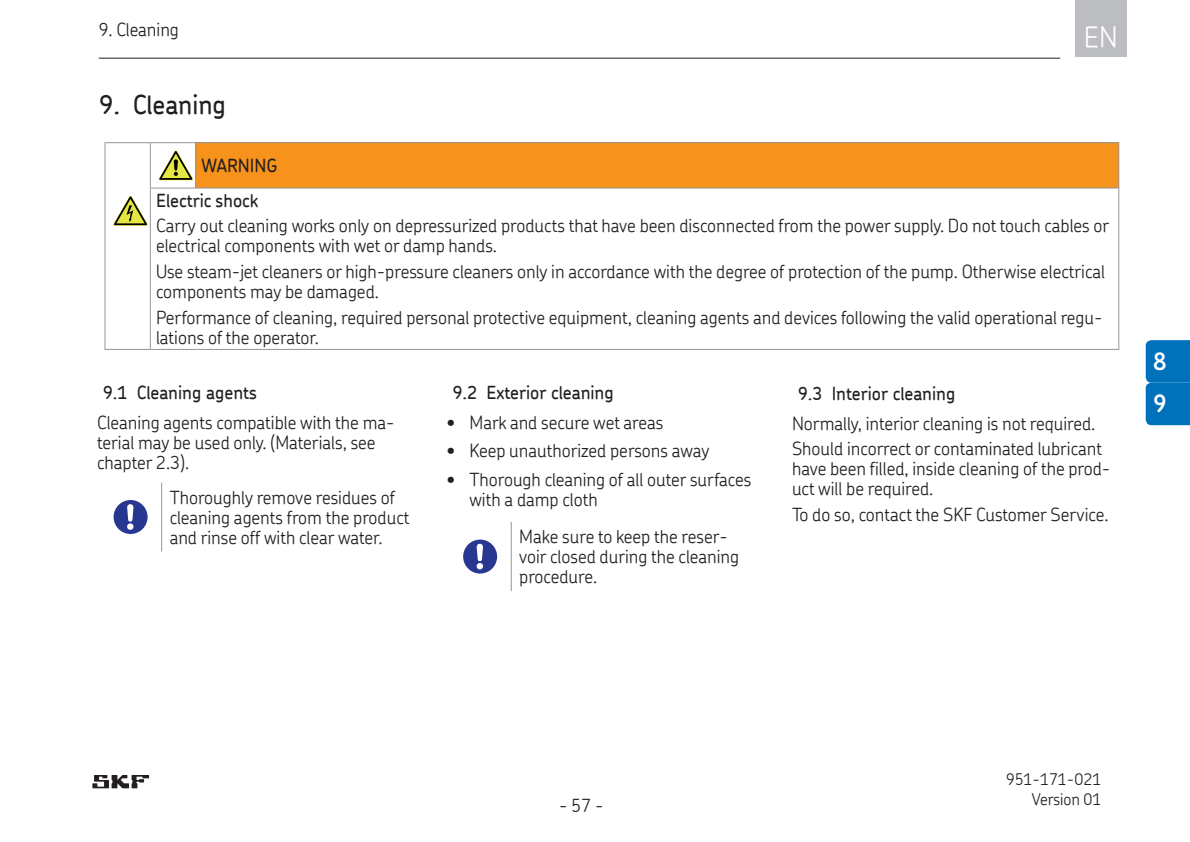
<style>
.page{position:relative;width:1190px;height:842px;background:#fff}
.page>*{position:absolute;margin:0;border:0;box-sizing:border-box;transform-origin:0 0}
.t1{font:300 28px "SKF Chevin";color:#fff}
.t2{font:500 26px "SKF Chevin";letter-spacing:-.005em;color:#231f20}
.Format_für_Mastersei{font:600 24px "SKF Chevin";color:#fff}
.Bodytext{font:300 18px/20px "SKF Chevin";color:#231f20}
.Bodytext-2{font:500 18px "SKF Chevin";color:#231f20}
.Bodytext_Fett{font:500 18px "SKF Chevin";color:#231f20}
.t3{font:300 16px/20px "SKF Chevin";color:#231f20;text-align:right}
</style>
<div class="page">
<div style="left:1075px;top:0;width:52px;height:57px;background:#bcbdc0"></div>
<hr style="left:99px;top:58px;width:961px;height:1px;background:#231f20">
<div style="left:1146px;top:340px;width:44px;height:85px;background:#0072bc"></div>
<svg style="left:92px;top:775px;width:57px;height:13px"></svg>
<hr style="left:161px;top:482px;width:1px;height:70px;background:#939598">
<div style="left:114px;top:500px;width:34px;height:34px;background:#283890;border-radius:50%"></div>
<svg style="left:127px;top:504px;width:7px;height:18px"></svg>
<div style="left:127px;top:523px;width:7px;height:7px;background:#fff;border-radius:50%"></div>
<div style="left:196px;top:143px;width:923px;height:45px;background:#f7931d"></div>
<hr style="left:104px;top:142px;width:46px;height:1px;background:#939598">
<hr style="left:104px;top:143px;width:1px;height:45px;background:#939598">
<hr style="left:150px;top:142px;width:46px;height:1px;background:#939598">
<hr style="left:150px;top:143px;width:1px;height:45px;background:#939598">
<hr style="left:196px;top:142px;width:923px;height:1px;background:#939598">
<hr style="left:195px;top:143px;width:1px;height:45px;background:#939598">
<hr style="left:1118px;top:143px;width:1px;height:45px;background:#939598">
<hr style="left:104px;top:188px;width:1px;height:161px;background:#939598">
<hr style="left:150px;top:188px;width:46px;height:1px;background:#939598">
<hr style="left:150px;top:189px;width:1px;height:160px;background:#939598">
<hr style="left:196px;top:188px;width:923px;height:1px;background:#939598">
<hr style="left:1118px;top:189px;width:1px;height:160px;background:#939598">
<hr style="left:104px;top:349px;width:46px;height:1px;background:#939598">
<hr style="left:150px;top:349px;width:46px;height:1px;background:#939598">
<hr style="left:196px;top:349px;width:923px;height:1px;background:#939598">
<svg style="left:159px;top:150px;width:34px;height:30px"></svg>
<svg style="left:113px;top:196px;width:35px;height:30px"></svg>
<hr style="left:511px;top:522px;width:1px;height:69px;background:#939598">
<div style="left:463px;top:540px;width:34px;height:34px;background:#283890;border-radius:50%"></div>
<svg style="left:477px;top:544px;width:6px;height:25px"></svg>
<p class="Bodytext" style="left:98px;top:20px;width:82px">9. Cleaning</p>
<p class="t2" style="left:99px;top:87px;width:129px">9. Cleaning</p>
<h1 class="t1" style="left:1084px;top:19px;width:35px">EN</h1>
<p class="Bodytext_Fett" style="left:201px;top:154px;width:78px">WARNING</p>
<p class="Bodytext-2" style="left:156px;top:189px;width:104px">Electric shock</p>
<p class="Bodytext" style="left:156px;top:216px;width:955px">Carry out cleaning works only on depressurized products that have been disconnected from the power supply. Do not touch cables or electrical components with wet or damp hands.</p>
<p class="Bodytext" style="left:156px;top:261px;width:951px">Use steam-jet cleaners or high-pressure cleaners only in accordance with the degree of protection of the pump. Otherwise electrical components may be damaged.</p>
<p class="Bodytext" style="left:156px;top:307px;width:948px">Performance of cleaning, required personal protective equipment, cleaning agents and devices following the valid operational regu&shy;lations of the operator.</p>
<p class="Bodytext-2" style="left:452px;top:381px;width:163px">9.2 Exterior cleaning</p>
<p class="Bodytext" style="left:447px;top:412px;width:218px">• Mark and secure wet areas</p>
<p class="Bodytext" style="left:447px;top:440px;width:264px">• Keep unauthorized persons away</p>
<p class="Bodytext" style="left:469px;top:469px;width:283px;text-indent:-23px">• Thorough cleaning of all outer surfaces with a damp cloth</p>
<p class="Bodytext" style="left:519px;top:526px;width:221px">Make sure to keep the reser&shy;voir closed during the cleaning procedure.</p>
<p class="Bodytext-2" style="left:103px;top:381px;width:156px">9.1 Cleaning agents</p>
<p class="Bodytext" style="left:97px;top:412px;width:299px">Cleaning agents compatible with the ma&shy;terial may be used only. (Materials, see chapter 2.3).</p>
<p class="Bodytext" style="left:170px;top:487px;width:241px">Thoroughly remove residues of cleaning agents from the product and rinse off with clear water.</p>
<p class="Bodytext-2" style="left:798px;top:382px;width:159px">9.3 Interior cleaning</p>
<p class="Bodytext" style="left:792px;top:413px;width:305px">Normally, interior cleaning is not required.</p>
<p class="Bodytext" style="left:792px;top:438px;width:320px">Should incorrect or contaminated lubricant have been filled, inside cleaning of the prod&shy;uct will be required.</p>
<p class="Bodytext" style="left:792px;top:504px;width:318px">To do so, contact the SKF Customer Service.</p>
<p class="Format_für_Mastersei" style="left:1153px;top:345px;width:15px">8</p>
<h3 class="Format_für_Mastersei" style="left:1153px;top:388px;width:15px">9</h3>
<p class="Bodytext" style="left:559px;top:795px;width:46px">- 57 -</p>
<p class="t3" style="left:1006px;top:769px;width:97px">951-171-021<br>Version 01</p>
</div>
